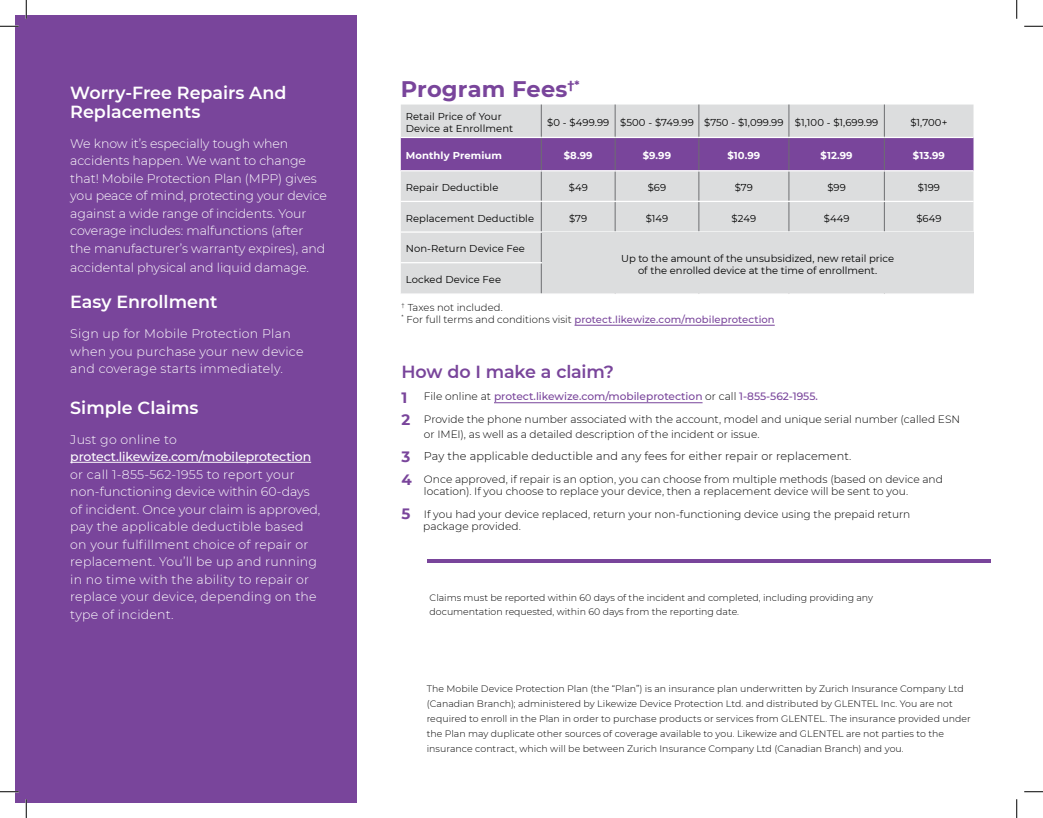
<style>
.page{position:relative;width:1043px;height:818px;background:#fff}
.page>*{position:absolute;margin:0;border:0;box-sizing:border-box;transform-origin:0 0}
.t1{font:700 22.5px "Montserrat";letter-spacing:.01em;color:#79459b}
.t2{font:600 17.5px/18.8px "Montserrat";color:#fff}
.t3{font:600 17.5px "Montserrat";letter-spacing:-.01em;color:#79459b}
.t4{font:300 12.5px/17.5px "Montserrat";letter-spacing:.02em;color:#fff}
.t5{font:300 12.5px/17.5px "Montserrat";color:#fff}
.t6{font:500 12.5px "Montserrat";letter-spacing:-.01em;color:#fff}
.t7{font:300 11.25px "Montserrat";letter-spacing:.01em;color:#000}
.t8{font:300 10.62px/12.5px "Montserrat";color:#000}
.t9{font:10px/12px "Montserrat";color:#000}
.t10{font:300 10px/12px "Montserrat";letter-spacing:.005em;color:#000}
.t11{font:700 10px "Montserrat";letter-spacing:.01em;color:#fff}
.t12{font:300 9.38px/15px "Montserrat";color:#000}
.s1{font-weight:500;color:#79459b}
.s2{font-weight:700;font-size:15px;color:#79459b}
</style>
<div class="page">
<div style="left:15px;top:15px;width:341px;height:787px;background:#79459b"></div>
<hr style="left:70px;top:462px;width:241px;height:1px;background:#fff">
<div style="left:401px;top:104px;width:572px;height:189px;background:#dcddde"></div>
<div style="left:401px;top:138px;width:572px;height:32px;background:#79459b"></div>
<hr style="left:541px;top:104px;width:1px;height:33px;background:#6d6e71">
<hr style="left:615px;top:104px;width:1px;height:33px;background:#6d6e71">
<hr style="left:698px;top:104px;width:1px;height:33px;background:#6d6e71">
<hr style="left:788px;top:104px;width:1px;height:33px;background:#6d6e71">
<hr style="left:884px;top:104px;width:1px;height:33px;background:#6d6e71">
<hr style="left:541px;top:138px;width:1px;height:32px;background:#6d6e71">
<hr style="left:615px;top:138px;width:1px;height:32px;background:#6d6e71">
<hr style="left:698px;top:138px;width:1px;height:32px;background:#6d6e71">
<hr style="left:788px;top:138px;width:1px;height:32px;background:#6d6e71">
<hr style="left:884px;top:138px;width:1px;height:32px;background:#6d6e71">
<hr style="left:541px;top:171px;width:1px;height:30px;background:#6d6e71">
<hr style="left:615px;top:171px;width:1px;height:30px;background:#6d6e71">
<hr style="left:698px;top:171px;width:1px;height:30px;background:#6d6e71">
<hr style="left:788px;top:171px;width:1px;height:30px;background:#6d6e71">
<hr style="left:884px;top:171px;width:1px;height:30px;background:#6d6e71">
<svg style="left:541px;top:202px;width:1px;height:60px"></svg>
<svg style="left:615px;top:202px;width:1px;height:29px"></svg>
<svg style="left:698px;top:202px;width:1px;height:29px"></svg>
<svg style="left:788px;top:202px;width:1px;height:29px"></svg>
<svg style="left:884px;top:202px;width:1px;height:29px"></svg>
<hr style="left:541px;top:263px;width:1px;height:30px;background:#6d6e71">
<hr style="left:401px;top:137px;width:140px;height:1px;background:#fff">
<hr style="left:401px;top:170px;width:140px;height:1px;background:#fff">
<hr style="left:401px;top:201px;width:140px;height:1px;background:#fff">
<hr style="left:401px;top:231px;width:140px;height:2px;background:#fff">
<hr style="left:401px;top:262px;width:140px;height:1px;background:#fff">
<hr style="left:541px;top:137px;width:74px;height:1px;background:#fff">
<hr style="left:615px;top:137px;width:84px;height:1px;background:#fff">
<hr style="left:699px;top:137px;width:90px;height:1px;background:#fff">
<hr style="left:789px;top:137px;width:95px;height:1px;background:#fff">
<hr style="left:884px;top:137px;width:89px;height:1px;background:#fff">
<hr style="left:541px;top:170px;width:74px;height:1px;background:#fff">
<hr style="left:615px;top:170px;width:84px;height:1px;background:#fff">
<hr style="left:699px;top:170px;width:90px;height:1px;background:#fff">
<hr style="left:789px;top:170px;width:95px;height:1px;background:#fff">
<hr style="left:884px;top:170px;width:89px;height:1px;background:#fff">
<hr style="left:541px;top:201px;width:74px;height:1px;background:#fff">
<hr style="left:615px;top:201px;width:84px;height:1px;background:#fff">
<hr style="left:699px;top:201px;width:90px;height:1px;background:#fff">
<hr style="left:789px;top:201px;width:95px;height:1px;background:#fff">
<hr style="left:884px;top:201px;width:89px;height:1px;background:#fff">
<hr style="left:541px;top:231px;width:74px;height:2px;background:#fff">
<hr style="left:615px;top:231px;width:84px;height:2px;background:#fff">
<hr style="left:699px;top:231px;width:90px;height:2px;background:#fff">
<hr style="left:789px;top:231px;width:95px;height:2px;background:#fff">
<hr style="left:884px;top:231px;width:89px;height:2px;background:#fff">
<hr style="left:541px;top:262px;width:74px;height:1px;background:#fff">
<hr style="left:427px;top:559px;width:563px;height:4px;background:#79459b">
<hr style="left:494px;top:402px;width:208px;height:1px;background:#79459b">
<hr style="left:574px;top:325px;width:200px;height:1px;background:#79459b">
<div style="left:542px;top:232px;width:431px;height:61px;background:#dcddde"></div>
<svg style="left:0;top:25px;width:19px;height:2px"></svg>
<svg style="left:1024px;top:25px;width:18px;height:2px"></svg>
<svg style="left:0;top:791px;width:19px;height:1px"></svg>
<svg style="left:1024px;top:791px;width:18px;height:1px"></svg>
<svg style="left:25px;top:0;width:2px;height:19px"></svg>
<svg style="left:25px;top:799px;width:2px;height:19px"></svg>
<svg style="left:1016px;top:0;width:1px;height:19px"></svg>
<svg style="left:1016px;top:799px;width:1px;height:19px"></svg>
<h2 class="t2" style="left:70px;top:82px;width:218px">Worry-Free Repairs And<br>Replacements</h2>
<p class="t5" style="left:70px;top:134px;width:258px">We know it’s especially tough when accidents happen. We want to change that! Mobile Protection Plan (MPP) gives you peace of mind, protecting your device against a wide range of incidents. Your coverage includes: malfunctions (after the manufacturer’s warranty expires), and</p>
<h3 class="t5" style="left:70px;top:258px;width:240px">accidental physical and liquid damage.</h3>
<h2 class="t2" style="left:70px;top:292px;width:149px">Easy Enrollment</h2>
<h3 class="t4" style="left:70px;top:324px;width:235px">Sign up for Mobile Protection Plan when you purchase your new device and coverage starts immediately.</h3>
<h2 class="t2" style="left:70px;top:397px;width:130px">Simple Claims</h2>
<h3 class="t4" style="left:70px;top:430px;width:108px">Just go online to</h3>
<h3 class="t6" style="left:70px;top:448px;width:242px">protect.likewize.com/mobileprotection</h3>
<p class="t4" style="left:70px;top:465px;width:252px">or call 1-855-562-1955 to report your non-functioning device within 60-days of incident. Once your claim is approved, pay the applicable deductible based on your fulfillment choice of repair or replacement. You’ll be up and running in no time with the ability to repair or replace your device, depending on the type of incident.</p>
<h1 class="t1" style="left:401px;top:73px;width:180px">Program Fees<sup>†*</sup></h1>
<p class="t9" style="left:406px;top:110px;width:109px">Retail Price of Your<br>Device at Enrollment</p>
<p class="t9" style="left:547px;top:116px;width:333px">$0 - $499.99 $500 - $749.99 $750 - $1,099.99 $1,100 - $1,699.99</p>
<p class="t9" style="left:910px;top:116px;width:39px">$1,700+</p>
<p class="t11" style="left:406px;top:148px;width:98px">Monthly Premium</p>
<p class="t11" style="left:564px;top:148px;width:30px">$8.99</p>
<p class="t11" style="left:643px;top:148px;width:30px">$9.99</p>
<p class="t11" style="left:727px;top:148px;width:34px">$10.99</p>
<p class="t11" style="left:820px;top:148px;width:34px">$12.99</p>
<p class="t11" style="left:913px;top:148px;width:33px">$13.99</p>
<p class="t9" style="left:406px;top:181px;width:94px">Repair Deductible</p>
<p class="t9" style="left:568px;top:181px;width:21px">$49</p>
<p class="t9" style="left:647px;top:181px;width:20px">$69</p>
<p class="t9" style="left:734px;top:181px;width:20px">$79</p>
<p class="t9" style="left:827px;top:181px;width:20px">$99</p>
<p class="t9" style="left:917px;top:181px;width:24px">$199</p>
<p class="t9" style="left:406px;top:212px;width:130px">Replacement Deductible</p>
<p class="t9" style="left:569px;top:212px;width:20px">$79</p>
<p class="t9" style="left:645px;top:212px;width:24px">$149</p>
<p class="t9" style="left:731px;top:212px;width:26px">$249</p>
<p class="t9" style="left:823px;top:212px;width:27px">$449</p>
<p class="t9" style="left:916px;top:212px;width:27px">$649</p>
<p class="t9" style="left:406px;top:242px;width:121px">Non-Return Device Fee</p>
<p class="t9" style="left:406px;top:273px;width:97px">Locked Device Fee</p>
<p class="t9" style="left:621px;top:252px;width:274px;text-align:center">Up to the amount of the unsubsidized, new retail price of the enrolled device at the time of enrollment.</p>
<p class="t10" style="left:401px;top:301px;width:375px"><sup>†</sup> Taxes not included.<br><sup>*</sup> For full terms and conditions visit <span class="s1">protect.likewize.com/mobileprotection</span></p>
<h2 class="t3" style="left:401px;top:359px;width:214px">How do I make a claim?</h2>
<p class="t8" style="left:401px;top:385px;width:560px;line-height:22.5px"><span class="s2">1</span> File online at <span class="s1">protect.likewize.com/mobileprotection</span> or call <span class="s1">1-855-562-1955.<br></span><span class="s2">2</span> Provide the phone number associated with the account, model and unique serial number (called ESN</p>
<p class="t8" style="left:424px;top:427px;width:337px">or IMEI), as well as a detailed description of the incident or issue.</p>
<p class="t7" style="left:401px;top:448px;width:451px"><span class="s2">3</span> Pay the applicable deductible and any fees for either repair or replacement.</p>
<p class="t8" style="left:424px;top:472px;width:520px;text-indent:-22px"><span class="s2">4</span> Once approved, if repair is an option, you can choose from multiple methods (based on device and location). If you choose to replace your device, then a replacement device will be sent to you.</p>
<p class="t8" style="left:423px;top:507px;width:488px;text-indent:-22px"><span class="s2">5</span> If you had your device replaced, return your non-functioning device using the prepaid return package provided.</p>
<p class="t12" style="left:429px;top:590px;width:445px;line-height:13.8px">Claims must be reported within 60 days of the incident and completed, including providing any documentation requested, within 60 days from the reporting date.</p>
<p class="t12" style="left:427px;top:681px;width:545px">The Mobile Device Protection Plan (the “Plan”) is an insurance plan underwritten by Zurich Insurance Company Ltd (Canadian Branch); administered by Likewize Device Protection Ltd. and distributed by GLENTEL Inc. You are not required to enroll in the Plan in order to purchase products or services from GLENTEL. The insurance provided under the Plan may duplicate other sources of coverage available to you. Likewize and GLENTEL are not parties to the insurance contract, which will be between Zurich Insurance Company Ltd (Canadian Branch) and you.</p>
</div>
